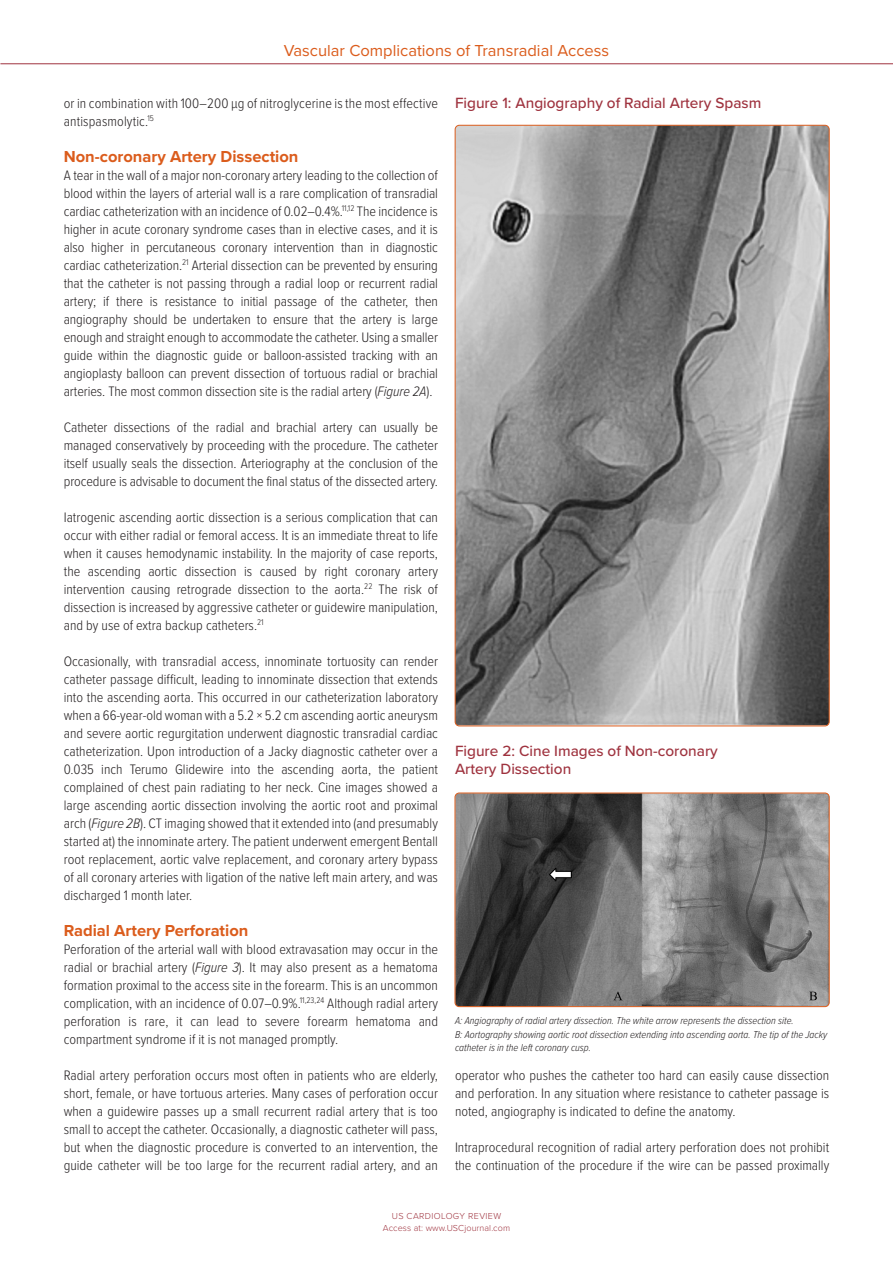
<style>
.page{position:relative;width:893px;height:1263px;background:#fff}
.page>*{position:absolute;margin:0;border:0;box-sizing:border-box;transform-origin:0 0}
._09a_HEADING_A{font:700 16.5px "Proxima Nova";color:#db5c1c}
.t1{font:16.5px "Proxima Nova";color:#db5c1c}
._11_FIG-TABLE_HEADIN{font:500 15.3px/18px "Proxima Nova";color:#9f333f}
._10_BODY_TEXT{font:300 14.25px/18px "Proxima Nova Cond";color:#231f20;text-align:justify}
._11a_CAPTION_FIG-TAB{font:italic 300 10.5px/13.5px "Proxima Nova Cond";color:#231f20}
.t2{font:300 9px/12.8px "Proxima Nova";letter-spacing:.01em;color:#9f333f;text-align:center}
.s1{font-style:italic}
</style>
<div class="page">
<hr style="left:0;top:64px;width:893px;height:1px;background:#9f333f">
<img style="left:455px;top:125px;width:373px;height:600px">
<img style="left:455px;top:793px;width:374px;height:214px">
<div style="left:455px;top:793px;width:375px;height:214px;border:1px solid #db5c1c;border-radius:4px"></div>
<p class="t1" style="left:284px;top:38px;width:327px">Vascular Complications of Transradial Access</p>
<p class="_11_FIG-TABLE_HEADIN" style="left:455px;top:93px;width:308px">Figure 1: Angiography of Radial Artery Spasm</p>
<p class="_10_BODY_TEXT" style="left:64px;top:94px;width:376px">or in combination with 100–200 µg of nitroglycerine is the most effective antispasmolytic.<sup>15</sup></p>
<p class="_09a_HEADING_A" style="left:64px;top:144px;width:236px">Non-coronary Artery Dissection</p>
<p class="_10_BODY_TEXT" style="left:64px;top:166px;width:376px">A tear in the wall of a major non-coronary artery leading to the collection of blood within the layers of arterial wall is a rare complication of transradial cardiac catheterization with an incidence of 0.02–0.4%.<sup>11,12</sup> The incidence is higher in acute coronary syndrome cases than in elective cases, and it is also higher in percutaneous coronary intervention than in diagnostic cardiac catheterization.<sup>21</sup> Arterial dissection can be prevented by ensuring that the catheter is not passing through a radial loop or recurrent radial artery; if there is resistance to initial passage of the catheter, then angiography should be undertaken to ensure that the artery is large enough and straight enough to accommodate the catheter. Using a smaller guide within the diagnostic guide or balloon-assisted tracking with an angioplasty balloon can prevent dissection of tortuous radial or brachial arteries. The most common dissection site is the radial artery (<span class="s1">Figure 2A</span>).</p>
<p class="_10_BODY_TEXT" style="left:64px;top:418px;width:376px">Catheter dissections of the radial and brachial artery can usually be managed conservatively by proceeding with the procedure. The catheter itself usually seals the dissection. Arteriography at the conclusion of the procedure is advisable to document the final status of the dissected artery.</p>
<p class="_10_BODY_TEXT" style="left:64px;top:508px;width:376px">Iatrogenic ascending aortic dissection is a serious complication that can occur with either radial or femoral access. It is an immediate threat to life when it causes hemodynamic instability. In the majority of case reports, the ascending aortic dissection is caused by right coronary artery intervention causing retrograde dissection to the aorta.<sup>22</sup> The risk of dissection is increased by aggressive catheter or guidewire manipulation, and by use of extra backup catheters.<sup>21</sup></p>
<p class="_10_BODY_TEXT" style="left:64px;top:652px;width:376px">Occasionally, with transradial access, innominate tortuosity can render catheter passage difficult, leading to innominate dissection that extends into the ascending aorta. This occurred in our catheterization laboratory when a 66-year-old woman with a 5.2 × 5.2 cm ascending aortic aneurysm and severe aortic regurgitation underwent diagnostic transradial cardiac catheterization. Upon introduction of a Jacky diagnostic catheter over a 0.035 inch Terumo Glidewire into the ascending aorta, the patient complained of chest pain radiating to her neck. Cine images showed a large ascending aortic dissection involving the aortic root and proximal arch (<span class="s1">Figure 2B</span>). CT imaging showed that it extended into (and presumably started at) the innominate artery. The patient underwent emergent Bentall root replacement, aortic valve replacement, and coronary artery bypass of all coronary arteries with ligation of the native left main artery, and was discharged 1 month later.</p>
<p class="_09a_HEADING_A" style="left:64px;top:918px;width:186px">Radial Artery Perforation</p>
<p class="_10_BODY_TEXT" style="left:64px;top:940px;width:376px">Perforation of the arterial wall with blood extravasation may occur in the radial or brachial artery (<span class="s1">Figure 3</span>). It may also present as a hematoma formation proximal to the access site in the forearm. This is an uncommon complication, with an incidence of 0.07–0.9%.<sup>11,23,24</sup> Although radial artery perforation is rare, it can lead to severe forearm hematoma and compartment syndrome if it is not managed promptly.</p>
<p class="_10_BODY_TEXT" style="left:64px;top:1066px;width:376px">Radial artery perforation occurs most often in patients who are elderly, short, female, or have tortuous arteries. Many cases of perforation occur when a guidewire passes up a small recurrent radial artery that is too small to accept the catheter. Occasionally, a diagnostic catheter will pass, but when the diagnostic procedure is converted to an intervention, the guide catheter will be too large for the recurrent radial artery, and an</p>
<p class="_10_BODY_TEXT" style="left:455px;top:1066px;width:376px">operator who pushes the catheter too hard can easily cause dissection and perforation. In any situation where resistance to catheter passage is noted, angiography is indicated to define the anatomy.</p>
<p class="_11_FIG-TABLE_HEADIN" style="left:455px;top:741px;width:264px">Figure 2: Cine Images of Non‑coronary<br>Artery Dissection</p>
<p class="_11a_CAPTION_FIG-TAB" style="left:455px;top:1013px;width:374px">A: Angiography of radial artery dissection. The white arrow represents the dissection site.<br>B: Aortography showing aortic root dissection extending into ascending aorta. The tip of the Jacky catheter is in the left coronary cusp.</p>
<p class="_10_BODY_TEXT" style="left:455px;top:1138px;width:376px">Intraprocedural recognition of radial artery perforation does not prohibit the continuation of the procedure if the wire can be passed proximally</p>
<p class="t2" style="left:383px;top:1209px;width:129px">US CARDIOLOGY REVIEW<br>Access at: www.USCjournal.com</p>
</div>
